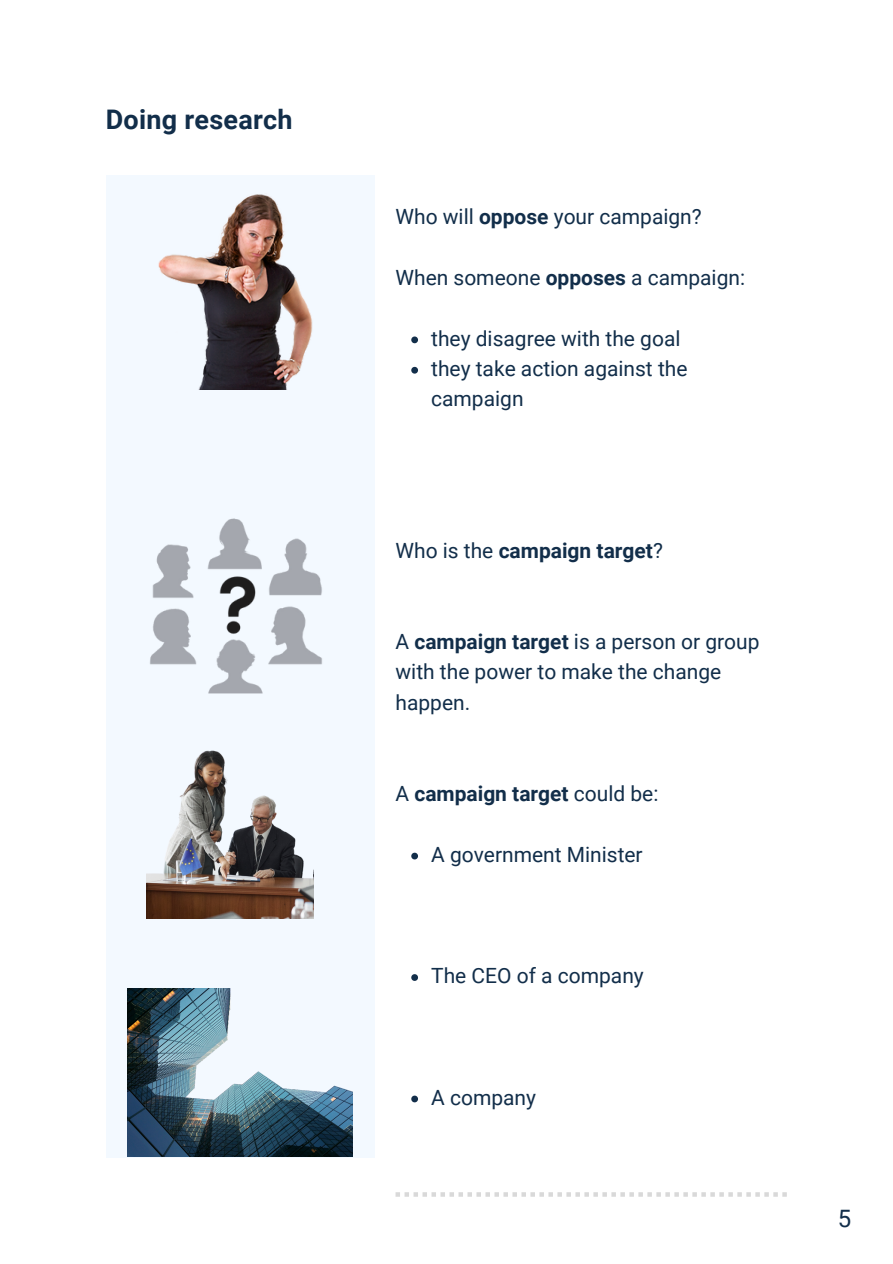
<style>
.page{position:relative;width:893px;height:1264px;background:#fff}
.page>*{position:absolute;margin:0;border:0;box-sizing:border-box;transform-origin:0 0}
.t1{font:700 27px "Roboto";letter-spacing:.01em;color:#122e4a}
.t2{font:24px "Roboto";color:#122e4a}
.t3{font:21px/30.3px "Roboto";color:#122e4a}
.t4{font:700 21px "Roboto";color:#122e4a}
.s1{font-weight:700}
.s2{font-weight:400}
</style>
<div class="page">
<div style="left:106px;top:175px;width:268px;height:982px;background:#f3f9ff"></div>
<svg style="left:395px;top:1192px;width:391px;height:4px"></svg>
<img style="left:158px;top:194px;width:155px;height:195px">
<img style="left:150px;top:518px;width:172px;height:176px">
<img style="left:146px;top:750px;width:168px;height:168px">
<img style="left:128px;top:988px;width:225px;height:168px">
<svg style="left:411px;top:336px;width:7px;height:7px"></svg>
<svg style="left:411px;top:367px;width:7px;height:6px"></svg>
<svg style="left:411px;top:852px;width:7px;height:7px"></svg>
<svg style="left:411px;top:974px;width:7px;height:6px"></svg>
<svg style="left:411px;top:1095px;width:7px;height:7px"></svg>
<h2 class="t1" style="left:106px;top:104px;width:188px">Doing research</h2>
<p class="t3" style="left:395px;top:202px;width:308px">Who will <span class="s1">oppose</span> your campaign?</p>
<p class="t3" style="left:395px;top:262px;width:351px">When someone <span class="s1">opposes</span> a campaign:</p>
<p class="t3" style="left:431px;top:323px;width:258px">they disagree with the goal they take action against the campaign</p>
<p class="t4" style="left:395px;top:538px;width:269px"><span class="s2">Who is the</span> campaign target<span class="s2">?</span></p>
<p class="t3" style="left:395px;top:626px;width:365px">A <span class="s1">campaign target</span> is a person or group with the power to make the change happen.</p>
<p class="t4" style="left:395px;top:781px;width:264px"><span class="s2">A</span> campaign target <span class="s2">could be:</span></p>
<p class="t3" style="left:431px;top:839px;width:213px">A government Minister</p>
<p class="t3" style="left:431px;top:960px;width:214px">The CEO of a company</p>
<p class="t3" style="left:431px;top:1082px;width:106px">A company</p>
<p class="t2" style="left:837px;top:1204px;width:15px">5</p>
</div>
